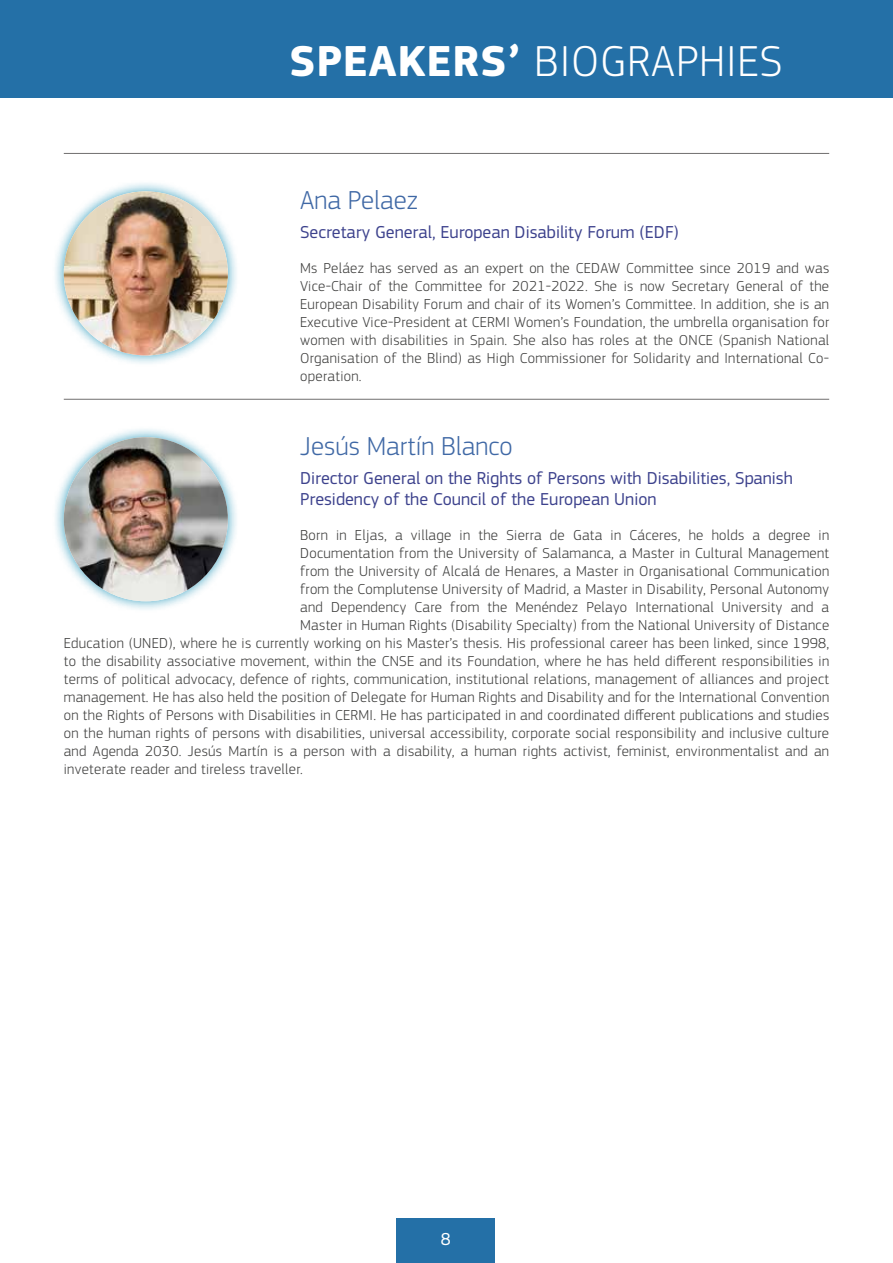
<style>
.page{position:relative;width:893px;height:1263px;background:#fff}
.page>*{position:absolute;margin:0;border:0;box-sizing:border-box;transform-origin:0 0}
.H1{font:300 45px "EC Square Sans Pro";letter-spacing:.02em;color:#fff}
.Bio_Title{font:300 27px "EC Square Sans Pro";color:#3f68a5}
.Bio_function{font:18px/21px "EC Square Sans Pro";color:#3d428d}
.t1{font:18px "EC Square Sans Pro";color:#fff}
.txt{font:300 15px/18px "EC Square Sans Pro";letter-spacing:.02em;color:#3c3c3b;text-align:justify}
.s1{font-weight:700}
</style>
<div class="page">
<div style="left:0;top:0;width:893px;height:98px;background:#2470a7"></div>
<div style="left:396px;top:1218px;width:99px;height:45px;background:#2470a7"></div>
<hr style="left:64px;top:153px;width:765px;height:1px;background:#706f6f">
<hr style="left:64px;top:399px;width:765px;height:1px;background:#706f6f">
<div style="left:52px;top:180px;width:188px;height:187px;background:#0086af;opacity:.75"></div>
<img style="left:64px;top:191px;width:164px;height:164px;border-radius:82px">
<div style="left:52px;top:425px;width:188px;height:188px;background:#0086af;opacity:.75"></div>
<img style="left:64px;top:437px;width:164px;height:164px;border-radius:82px">
<p class="H1" style="left:289px;top:35px;width:495px"><span class="s1">SPEAKERS’</span> BIOGRAPHIES</p>
<h2 class="Bio_Title" style="left:300px;top:184px;width:119px">Ana Pelaez</h2>
<p class="Bio_function" style="left:300px;top:222px;width:380px">Secretary General, European Disability Forum (EDF)</p>
<p class="txt" style="left:300px;top:259px;width:531px">Ms Peláez has served as an expert on the CEDAW Committee since 2019 and was Vice-Chair of the Committee for 2021-2022. She is now Secretary General of the European Disability Forum and chair of its Women’s Committee. In addition, she is an Executive Vice-President at CERMI Women’s Foundation, the umbrella organisation for women with disabilities in Spain. She also has roles at the ONCE (Spanish National Organisation of the Blind) as High Commissioner for Solidarity and International Co&shy;operation.</p>
<h2 class="Bio_Title" style="left:300px;top:430px;width:214px">Jesús Martín Blanco</h2>
<p class="Bio_function" style="left:300px;top:468px;width:494px">Director General on the Rights of Persons with Disabilities, Spanish<br>Presidency of the Council of the European Union</p>
<p class="txt" style="left:300px;top:526px;width:531px">Born in Eljas, a village in the Sierra de Gata in Cáceres, he holds a degree in</p>
<p class="txt" style="left:300px;top:544px;width:531px">Documentation from the University of Salamanca, a Master in Cultural Management</p>
<p class="txt" style="left:300px;top:562px;width:531px">from the University of Alcalá de Henares, a Master in Organisational Communication</p>
<p class="txt" style="left:300px;top:580px;width:530px">from the Complutense University of Madrid, a Master in Disability, Personal Autonomy</p>
<p class="txt" style="left:300px;top:598px;width:530px">and Dependency Care from the Menéndez Pelayo International University and a</p>
<p class="txt" style="left:300px;top:616px;width:531px">Master in Human Rights (Disability Specialty) from the National University of Distance</p>
<p class="txt" style="left:64px;top:634px;width:767px">Education (UNED), where he is currently working on his Master’s thesis. His professional career has been linked, since 1998,</p>
<p class="txt" style="left:64px;top:652px;width:767px">to the disability associative movement, within the CNSE and its Foundation, where he has held different responsibilities in</p>
<p class="txt" style="left:64px;top:670px;width:767px">terms of political advocacy, defence of rights, communication, institutional relations, management of alliances and project</p>
<p class="txt" style="left:64px;top:688px;width:767px">management. He has also held the position of Delegate for Human Rights and Disability and for the International Convention</p>
<p class="txt" style="left:64px;top:706px;width:767px">on the Rights of Persons with Disabilities in CERMI. He has participated in and coordinated different publications and studies</p>
<p class="txt" style="left:64px;top:724px;width:767px">on the human rights of persons with disabilities, universal accessibility, corporate social responsibility and inclusive culture</p>
<p class="txt" style="left:64px;top:742px;width:767px">and Agenda 2030. Jesús Martín is a person with a disability, a human rights activist, feminist, environmentalist and an</p>
<p class="txt" style="left:64px;top:760px;width:241px">inveterate reader and tireless traveller.</p>
<p class="t1" style="left:441px;top:1228px;width:12px">8</p>
</div>
